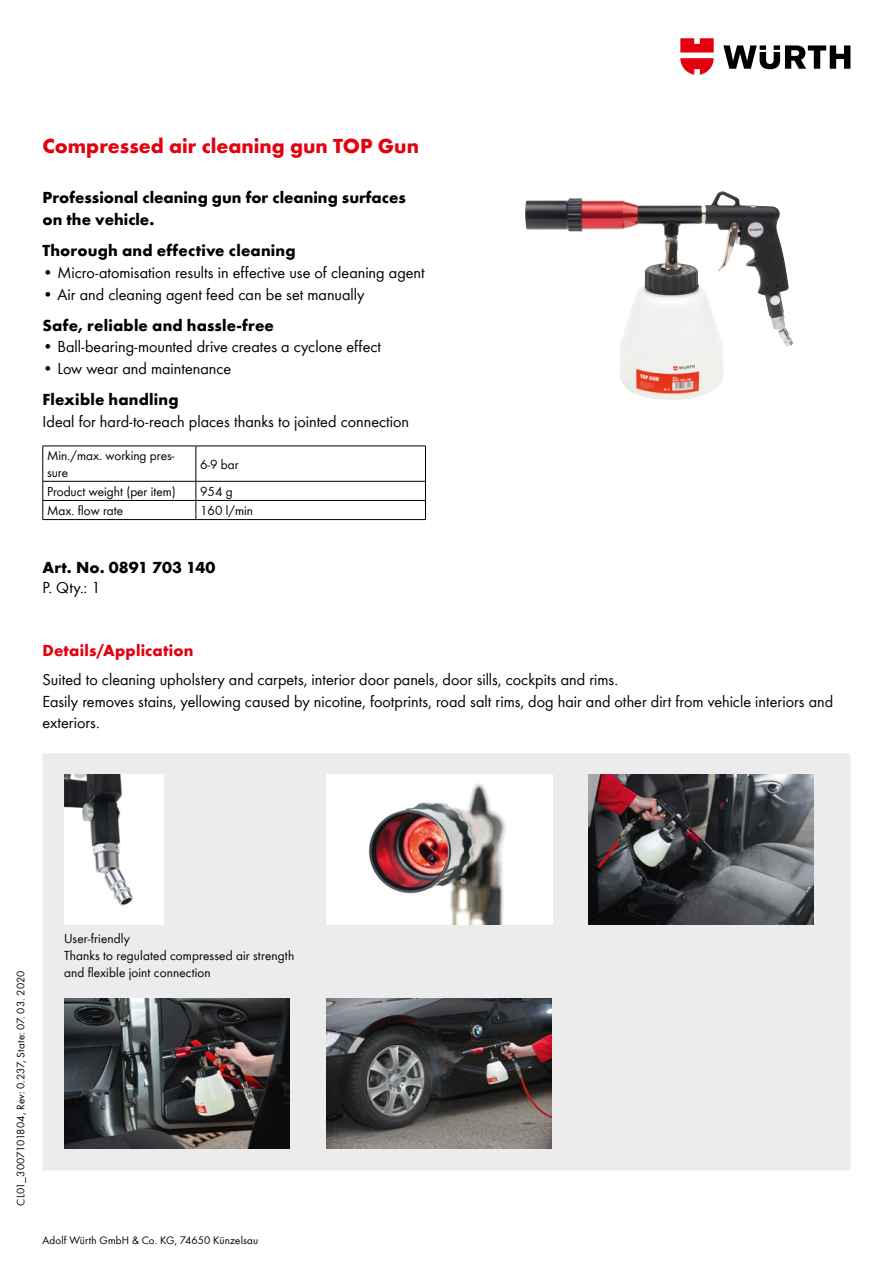
<style>
.page{position:relative;width:893px;height:1263px;background:#fff}
.page>*{position:absolute;margin:0;border:0;box-sizing:border-box;transform-origin:0 0}
.t1{font:700 21px "Wuerth Global";color:#e3000f}
.t2{font:16.5px/21.8px "Wuerth Global";color:#000}
.t3{font:700 16.5px/21.8px "Wuerth Global";letter-spacing:.005em;color:#000}
.t4{font:700 16.5px "Wuerth Global";letter-spacing:.01em;color:#e3000f}
.t5{font:13.5px/17px "Wuerth Global";letter-spacing:.005em;color:#000}
.t6{font:11.25px "Wuerth Global";letter-spacing:.01em;color:#000}
</style>
<div class="page">
<svg style="left:723px;top:45px;width:127px;height:24px"></svg>
<svg style="left:680px;top:38px;width:34px;height:37px"></svg>
<hr style="left:43px;top:446px;width:153px;height:1px;background:#000">
<hr style="left:43px;top:446px;width:1px;height:35px;background:#000">
<hr style="left:196px;top:446px;width:230px;height:1px;background:#000">
<hr style="left:196px;top:446px;width:1px;height:35px;background:#000">
<hr style="left:425px;top:446px;width:1px;height:35px;background:#000">
<hr style="left:43px;top:481px;width:153px;height:1px;background:#000">
<hr style="left:196px;top:481px;width:230px;height:1px;background:#000">
<hr style="left:43px;top:500px;width:153px;height:1px;background:#000">
<svg style="left:43px;top:482px;width:1px;height:37px"></svg>
<hr style="left:43px;top:519px;width:153px;height:1px;background:#000">
<hr style="left:196px;top:500px;width:230px;height:1px;background:#000">
<svg style="left:196px;top:482px;width:1px;height:37px"></svg>
<svg style="left:425px;top:482px;width:1px;height:37px"></svg>
<hr style="left:196px;top:519px;width:230px;height:1px;background:#000">
<div style="left:43px;top:753px;width:807px;height:417px;background:#ececed"></div>
<img style="left:64px;top:775px;width:100px;height:150px">
<img style="left:326px;top:775px;width:226px;height:150px">
<img style="left:588px;top:775px;width:226px;height:150px">
<img style="left:64px;top:998px;width:225px;height:150px">
<img style="left:326px;top:998px;width:226px;height:150px">
<img style="left:525px;top:195px;width:203px;height:205px">
<p class="t1" style="left:43px;top:134px;width:378px">Compressed air cleaning gun TOP Gun</p>
<p class="t3" style="left:43px;top:187px;width:365px">Professional cleaning gun for cleaning surfaces on the vehicle.</p>
<p class="t3" style="left:43px;top:240px;width:255px">Thorough and effective cleaning</p>
<p class="t2" style="left:43px;top:262px;width:384px">• Micro-atomisation results in effective use of cleaning agent</p>
<p class="t2" style="left:43px;top:283px;width:324px">• Air and cleaning agent feed can be set manually</p>
<p class="t3" style="left:43px;top:314px;width:233px">Safe, reliable and hassle-free</p>
<p class="t2" style="left:43px;top:336px;width:340px">• Ball-bearing-mounted drive creates a cyclone effect</p>
<p class="t2" style="left:43px;top:357px;width:190px">• Low wear and maintenance</p>
<p class="t3" style="left:43px;top:388px;width:138px">Flexible handling</p>
<p class="t2" style="left:43px;top:410px;width:368px">Ideal for hard-to-reach places thanks to jointed connection</p>
<p class="t5" style="left:47px;top:447px;width:129px">Min./max. working pres&shy;sure</p>
<p class="t5" style="left:200px;top:455px;width:40px">6-9 bar</p>
<p class="t5" style="left:47px;top:483px;width:130px">Product weight (per item)</p>
<p class="t5" style="left:200px;top:483px;width:34px">954 g</p>
<p class="t5" style="left:47px;top:502px;width:78px">Max. flow rate</p>
<p class="t5" style="left:200px;top:502px;width:54px">160 l/min</p>
<p class="t3" style="left:43px;top:556px;width:174px">Art. No. 0891 703 140</p>
<p class="t2" style="left:43px;top:577px;width:60px">P. Qty.: 1</p>
<p class="t4" style="left:43px;top:641px;width:153px">Details/Application</p>
<p class="t2" style="left:43px;top:668px;width:792px">Suited to cleaning upholstery and carpets, interior door panels, door sills, cockpits and rims.<br>Easily removes stains, yellowing caused by nicotine, footprints, road salt rims, dog hair and other dirt from vehicle interiors and exteriors.</p>
<p class="t6" style="left:14px;top:1205px;width:236px;rotate:-90deg">CL01_3007101804, Rev: 0.237, State: 07. 03. 2020</p>
<p class="t5" style="left:64px;top:930px;width:232px">User-friendly<br>Thanks to regulated compressed air strength and flexible joint connection</p>
<p class="t6" style="left:43px;top:1233px;width:217px">Adolf Würth GmbH &amp; Co. KG, 74650 Künzelsau</p>
</div>
